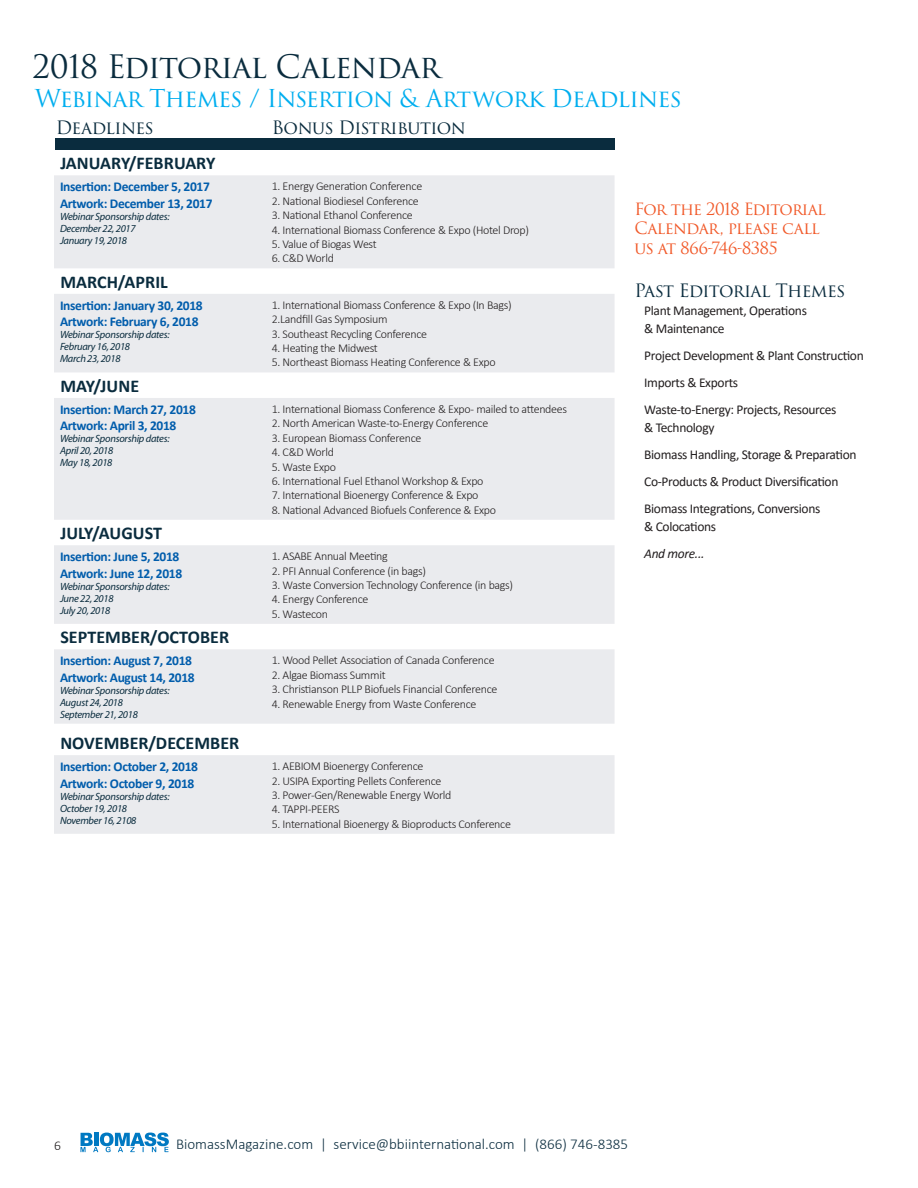
<style>
.page{position:relative;width:918px;height:1188px;background:#fff}
.page>*{position:absolute;margin:0;border:0;box-sizing:border-box;transform-origin:0 0}
.t1{font:31.5px "Trajan Pro 3";letter-spacing:-.03em;color:#0a2c3e}
.t2{font:24px "Trajan Pro 3";letter-spacing:-.035em;color:#00aeef}
.t3{font:700 18px "Calibri";letter-spacing:.005em;color:#0a2c3e}
.t4{font:18px "Trajan Pro 3";letter-spacing:-.035em;color:#0a2c3e}
.t5{font:16.5px/19.8px "Trajan Pro 3";letter-spacing:-.045em;color:#f15929}
.t6{font:300 15px "Calibri";color:#0a2c3e}
.t7{font:700 13.5px/16.2px "Calibri";letter-spacing:-.025em;color:#015dac}
.t8{font:13.5px/27px "Calibri";letter-spacing:-.025em;color:#231f20}
.t9{font:italic 13.5px "Calibri";letter-spacing:-.025em;color:#231f20}
.t10{font:300 13.5px "Calibri";color:#231f20}
.t11{font:300 12px/14.4px "Calibri";letter-spacing:-.025em;color:#231f20}
.t12{font:italic 10.5px/12px "Myriad Pro";letter-spacing:-.025em;color:#0a2c3e}
</style>
<div class="page">
<svg style="left:80px;top:1133px;width:89px;height:19px"></svg>
<svg style="left:54px;top:175px;width:561px;height:549px;fill:#eaebee"></svg>
<div style="left:54px;top:755px;width:561px;height:79px;background:#eaebee"></div>
<div style="left:55px;top:138px;width:559px;height:12px;background:#0a2c3e"></div>
<h1 class="t1" style="left:32px;top:45px;width:410px">2018 Editorial Calendar</h1>
<h2 class="t2" style="left:35px;top:82px;width:649px">Webinar Themes / Insertion &amp; Artwork Deadlines</h2>
<h3 class="t4" style="left:56px;top:115px;width:100px">Deadlines</h3>
<h3 class="t4" style="left:272px;top:115px;width:196px">Bonus Distribution</h3>
<h3 class="t3" style="left:60px;top:151px;width:157px">JANUARY/FEBRUARY</h3>
<p class="t7" style="left:60px;top:178px;width:154px">Insertion: December 5, 2017<br>Artwork: December 13, 2017</p>
<p class="t12" style="left:60px;top:210px;width:111px">Webinar Sponsorship dates:<br>December 22, 2017<br>January 19, 2018</p>
<h3 class="t3" style="left:60px;top:269px;width:109px">MARCH/APRIL</h3>
<p class="t7" style="left:60px;top:297px;width:144px">Insertion: January 30, 2018<br>Artwork: February 6, 2018</p>
<p class="t12" style="left:60px;top:328px;width:111px">Webinar Sponsorship dates:<br>February 16, 2018<br>March 23, 2018</p>
<h3 class="t3" style="left:60px;top:373px;width:80px">MAY/JUNE</h3>
<p class="t7" style="left:60px;top:401px;width:137px">Insertion: March 27, 2018<br>Artwork: April 3, 2018</p>
<p class="t12" style="left:60px;top:433px;width:111px">Webinar Sponsorship dates:<br>April 20, 2018<br>May 18, 2018</p>
<h3 class="t3" style="left:60px;top:521px;width:103px">JULY/AUGUST</h3>
<p class="t7" style="left:60px;top:548px;width:124px">Insertion: June 5, 2018<br>Artwork: June 12, 2018</p>
<p class="t12" style="left:60px;top:580px;width:111px">Webinar Sponsorship dates:<br>June 22, 2018<br>July 20, 2018</p>
<h3 class="t3" style="left:60px;top:625px;width:170px">SEPTEMBER/OCTOBER</h3>
<p class="t7" style="left:60px;top:652px;width:136px">Insertion: August 7, 2018<br>Artwork: August 14, 2018</p>
<p class="t12" style="left:60px;top:684px;width:111px">Webinar Sponsorship dates:<br>August 24, 2018<br>September 21, 2018</p>
<h3 class="t3" style="left:60px;top:730px;width:180px">NOVEMBER/DECEMBER</h3>
<p class="t7" style="left:60px;top:758px;width:140px">Insertion: October 2, 2018<br>Artwork: October 9, 2018</p>
<p class="t12" style="left:60px;top:790px;width:111px">Webinar Sponsorship dates:<br>October 19, 2018<br>November 16, 2108</p>
<p class="t11" style="left:272px;top:179px;width:152px">1. Energy Generation Conference</p>
<p class="t11" style="left:272px;top:193px;width:149px">2. National Biodiesel Conference</p>
<p class="t11" style="left:272px;top:208px;width:143px">3. National Ethanol Conference</p>
<p class="t11" style="left:272px;top:222px;width:259px">4. International Biomass Conference &amp; Expo (Hotel Drop)</p>
<p class="t11" style="left:272px;top:237px;width:107px">5. Value of Biogas West</p>
<p class="t11" style="left:272px;top:251px;width:64px">6. C&amp;D World</p>
<p class="t11" style="left:272px;top:298px;width:242px">1. International Biomass Conference &amp; Expo (In Bags)<br>2.Landfill Gas Symposium</p>
<p class="t11" style="left:272px;top:326px;width:157px">3. Southeast Recycling Conference</p>
<p class="t11" style="left:272px;top:341px;width:108px">4. Heating the Midwest</p>
<p class="t11" style="left:272px;top:355px;width:225px">5. Northeast Biomass Heating Conference &amp; Expo</p>
<p class="t11" style="left:272px;top:402px;width:297px">1. International Biomass Conference &amp; Expo - mailed to attendees</p>
<p class="t11" style="left:272px;top:416px;width:218px">2. North American Waste-to-Energy Conference</p>
<p class="t11" style="left:272px;top:430px;width:151px">3. European Biomass Conference</p>
<p class="t11" style="left:272px;top:445px;width:64px">4. C&amp;D World</p>
<p class="t11" style="left:272px;top:459px;width:66px">5. Waste Expo</p>
<p class="t11" style="left:272px;top:474px;width:213px">6. International Fuel Ethanol Workshop &amp; Expo</p>
<p class="t11" style="left:272px;top:488px;width:208px">7. International Bioenergy Conference &amp; Expo</p>
<p class="t11" style="left:272px;top:502px;width:226px">8. National Advanced Biofuels Conference &amp; Expo</p>
<p class="t11" style="left:272px;top:549px;width:118px">1. ASABE Annual Meeting</p>
<p class="t11" style="left:272px;top:563px;width:156px">2. PFI Annual Conference (in bags)</p>
<p class="t11" style="left:272px;top:578px;width:243px">3. Waste Conversion Technology Conference (in bags)</p>
<p class="t11" style="left:272px;top:592px;width:98px">4. Energy Conference</p>
<p class="t11" style="left:272px;top:607px;width:58px">5. Wastecon</p>
<p class="t11" style="left:272px;top:653px;width:224px">1. Wood Pellet Association of Canada Conference</p>
<p class="t11" style="left:272px;top:667px;width:115px">2. Algae Biomass Summit</p>
<p class="t11" style="left:272px;top:682px;width:227px">3. Christianson PLLP Biofuels Financial Conference</p>
<p class="t11" style="left:272px;top:696px;width:206px">4. Renewable Energy from Waste Conference</p>
<p class="t11" style="left:272px;top:759px;width:153px">1. AEBIOM Bioenergy Conference</p>
<p class="t11" style="left:272px;top:773px;width:171px">2. USIPA Exporting Pellets Conference</p>
<p class="t11" style="left:272px;top:788px;width:181px">3. Power-Gen/Renewable Energy World</p>
<p class="t11" style="left:272px;top:802px;width:69px">4. TAPPI-PEERS</p>
<p class="t11" style="left:272px;top:816px;width:241px">5. International Bioenergy &amp; Bioproducts Conference</p>
<h3 class="t5" style="left:634px;top:200px;width:193px">For the 2018 Editorial<br>Calendar, please call us at 866-746-8385</h3>
<h3 class="t4" style="left:634px;top:279px;width:212px">Past Editorial Themes</h3>
<p class="t8" style="left:644px;top:302px;width:164px;line-height:18px">Plant Management, Operations &amp; Maintenance</p>
<p class="t8" style="left:644px;top:342px;width:221px">Project Development &amp; Plant Construction<br>Imports &amp; Exports<br>Waste-to-Energy: Projects, Resources</p>
<p class="t8" style="left:644px;top:414px;width:214px">&amp; Technology<br>Biomass Handling, Storage &amp; Preparation<br>Co-Products &amp; Product Diversification<br>Biomass Integrations, Conversions</p>
<p class="t8" style="left:644px;top:513px;width:73px">&amp; Colocations</p>
<p class="t9" style="left:644px;top:545px;width:62px">And more...</p>
<p class="t10" style="left:54px;top:1137px;width:8px">6</p>
<p class="t6" style="left:176px;top:1135px;width:454px">BiomassMagazine.com | service@bbiinternational.com | (866) 746-8385</p>
</div>
